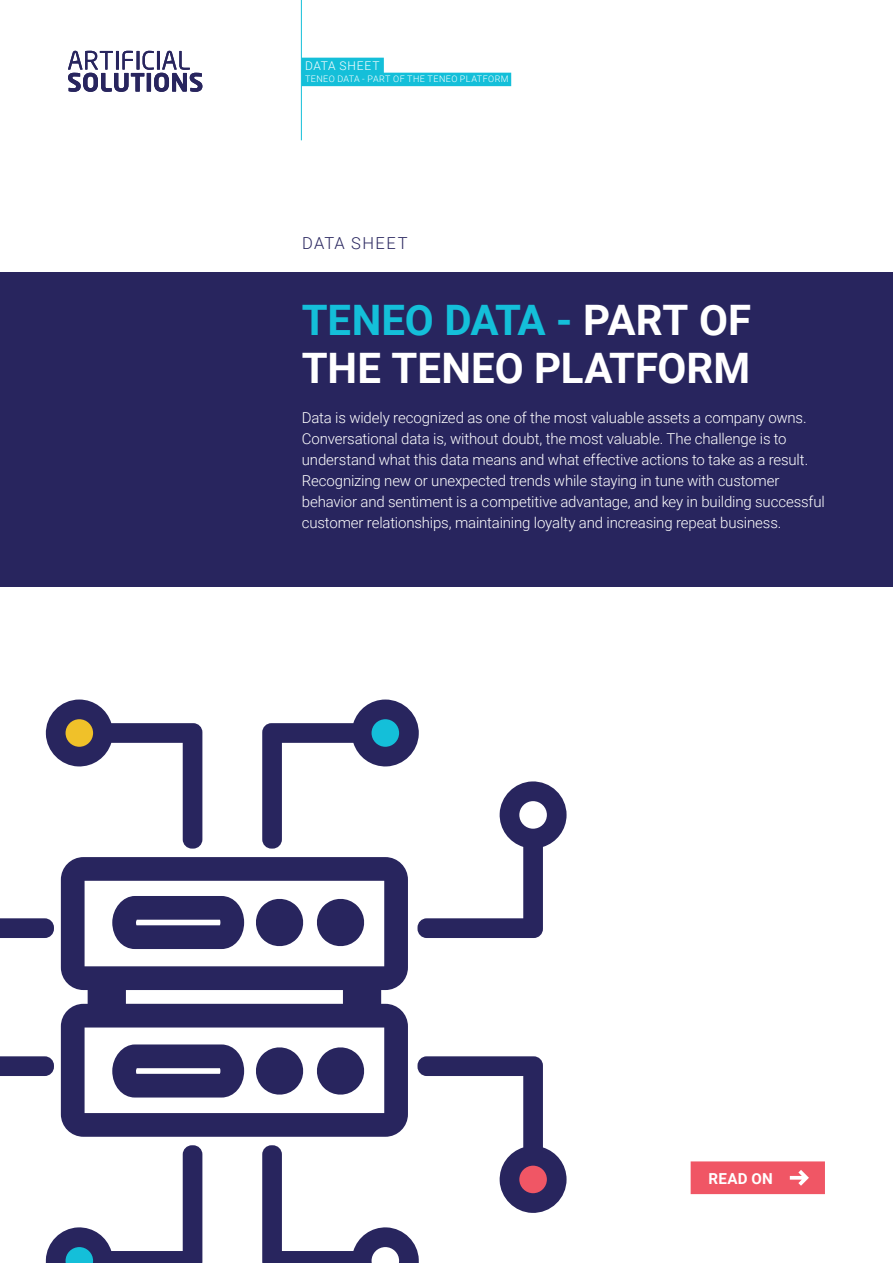
<style>
.page{position:relative;width:893px;height:1263px;background:#fff}
.page>*{position:absolute;margin:0;border:0;box-sizing:border-box;transform-origin:0 0}
.t1{font:700 42px/48px "Roboto";letter-spacing:-.005em;color:#fff}
.t2{font:300 16.5px "Roboto";letter-spacing:.085em;color:#28255e}
.t3{font:700 15.15px "Roboto";letter-spacing:.015em;color:#fff}
.t4{font:300 15px/21px "Roboto";letter-spacing:-.01em;color:#fff}
.t5{font:300 12px "Roboto";letter-spacing:.065em;color:#fff}
.t6{font:300 9px "Roboto";letter-spacing:.045em;color:#fff}
.s1{color:#14bfd9}
</style>
<div class="page">
<svg style="left:68px;top:51px;width:134px;height:41px"></svg>
<hr style="left:301px;top:0;width:1px;height:140px;background:#14bfd9">
<div style="left:691px;top:1161px;width:134px;height:33px;background:#f05665"></div>
<div style="left:301px;top:58px;width:83px;height:16px;background:#14bfd9"></div>
<hr style="left:301px;top:70px;width:4px;height:16px;background:#14bfd9">
<div style="left:305px;top:73px;width:206px;height:13px;background:#14bfd9"></div>
<div style="left:0;top:272px;width:893px;height:315px;background:#28255e"></div>
<svg style="left:0;top:699px;width:202px;height:239px"></svg>
<svg style="left:262px;top:699px;width:305px;height:239px"></svg>
<svg style="left:0;top:1056px;width:202px;height:207px"></svg>
<svg style="left:262px;top:1056px;width:305px;height:207px"></svg>
<svg style="left:61px;top:857px;width:347px;height:280px;fill:#28255e"></svg>
<p class="t5" style="left:305px;top:58px;width:76px">DATA SHEET</p>
<p class="t6" style="left:305px;top:73px;width:205px">TENEO DATA - PART OF THE TENEO PLATFORM</p>
<p class="t2" style="left:302px;top:232px;width:107px">DATA SHEET</p>
<h1 class="t1" style="left:302px;top:295px;width:451px"><span class="s1">TENEO DATA -</span> PART OF<br>THE TENEO PLATFORM</h1>
<p class="t4" style="left:302px;top:406px;width:524px">Data is widely recognized as one of the most valuable assets a company owns.<br>Conversational data is, without doubt, the most valuable. The challenge is to understand what this data means and what effective actions to take as a result.<br>Recognizing new or unexpected trends while staying in tune with customer behavior and sentiment is a competitive advantage, and key in building successful customer relationships, maintaining loyalty and increasing repeat business.</p>
<p class="t3" style="left:708px;top:1168px;width:66px">READ ON</p>
</div>
